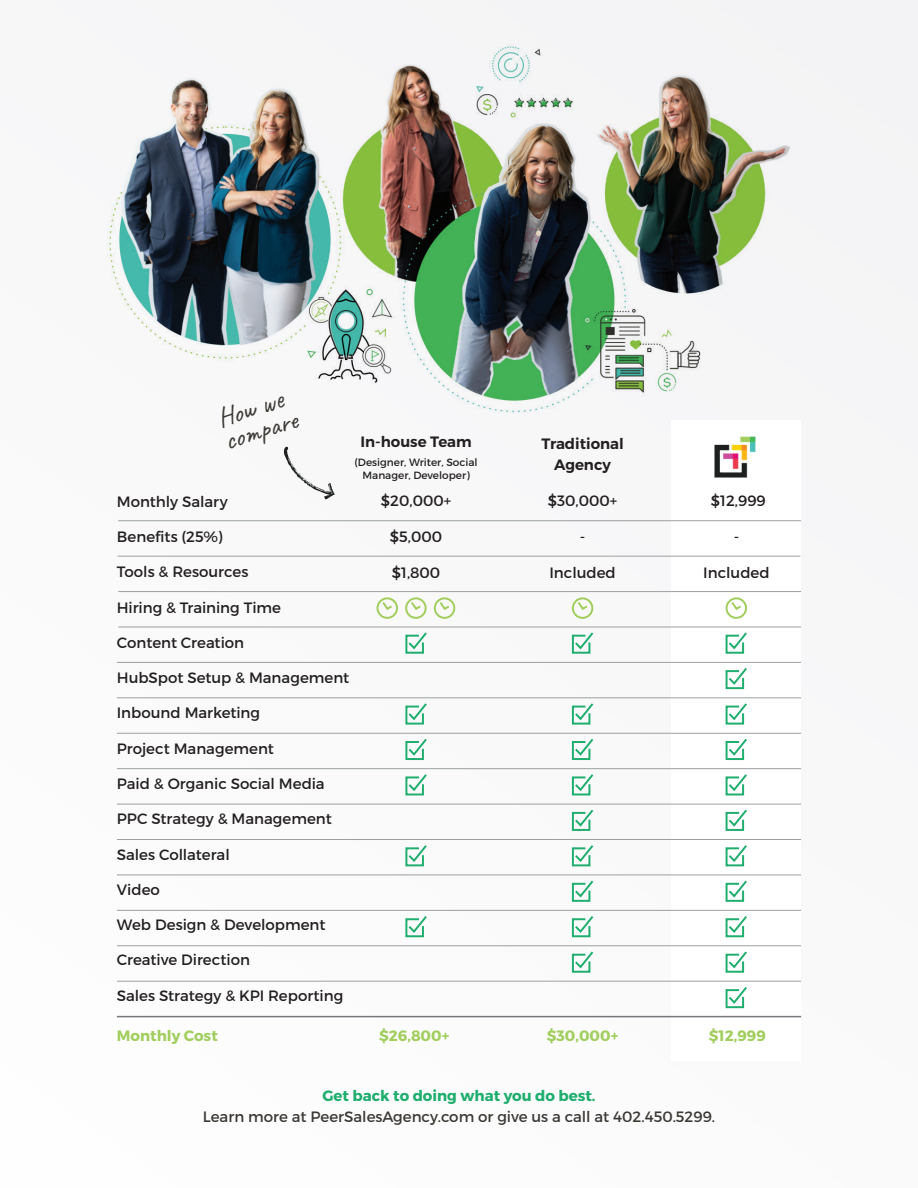
<style>
.page{position:relative;width:918px;height:1188px;background:#f3f3f5}
.page>*{position:absolute;margin:0;border:0;box-sizing:border-box;transform-origin:0 0}
.t1{font:27px/23.9px "Caveat";color:#3c3935}
.t2{font:15px "Montserrat";color:#231f20}
.t3{font:15px "Montserrat";color:#3c3935}
.t4{font:700 15px "Montserrat";color:#a1ce5e}
.t5{font:600 15px/21px "Montserrat";color:#231f20;text-align:center}
.t6{font:700 15px "Montserrat";color:#1fae6e}
.t7{font:10.5px/13.5px "Montserrat";color:#231f20;text-align:center}
</style>
<div class="page">
<img style="left:109px;top:43px;width:682px;height:370px">
<div style="left:672px;top:420px;width:129px;height:641px;background:#fff"></div>
<img style="left:714px;top:436px;width:42px;height:42px">
<svg style="left:725px;top:632px;width:22px;height:22px"></svg>
<svg style="left:725px;top:668px;width:22px;height:22px"></svg>
<svg style="left:725px;top:703px;width:22px;height:22px"></svg>
<svg style="left:725px;top:738px;width:22px;height:22px"></svg>
<svg style="left:725px;top:774px;width:22px;height:22px"></svg>
<svg style="left:725px;top:809px;width:22px;height:22px"></svg>
<svg style="left:725px;top:845px;width:22px;height:22px"></svg>
<svg style="left:725px;top:880px;width:22px;height:22px"></svg>
<svg style="left:725px;top:916px;width:22px;height:22px"></svg>
<svg style="left:725px;top:951px;width:22px;height:22px"></svg>
<svg style="left:725px;top:987px;width:22px;height:22px"></svg>
<svg style="left:571px;top:632px;width:23px;height:22px"></svg>
<svg style="left:571px;top:703px;width:23px;height:22px"></svg>
<svg style="left:571px;top:738px;width:23px;height:22px"></svg>
<svg style="left:571px;top:774px;width:23px;height:22px"></svg>
<svg style="left:571px;top:809px;width:23px;height:22px"></svg>
<svg style="left:571px;top:845px;width:23px;height:22px"></svg>
<svg style="left:571px;top:880px;width:23px;height:22px"></svg>
<svg style="left:571px;top:916px;width:23px;height:22px"></svg>
<svg style="left:571px;top:951px;width:23px;height:22px"></svg>
<svg style="left:405px;top:632px;width:22px;height:22px"></svg>
<svg style="left:405px;top:703px;width:22px;height:22px"></svg>
<svg style="left:405px;top:738px;width:22px;height:22px"></svg>
<svg style="left:405px;top:774px;width:22px;height:22px"></svg>
<svg style="left:405px;top:845px;width:22px;height:22px"></svg>
<svg style="left:405px;top:916px;width:22px;height:22px"></svg>
<svg style="left:283px;top:447px;width:52px;height:53px"></svg>
<hr style="left:118px;top:520px;width:683px;height:1px;background:#9da0a0">
<hr style="left:118px;top:591px;width:683px;height:1px;background:#9da0a0">
<hr style="left:118px;top:556px;width:682px;height:1px;background:#9da0a0">
<hr style="left:118px;top:627px;width:683px;height:1px;background:#9da0a0">
<hr style="left:117px;top:662px;width:684px;height:1px;background:#9da0a0">
<hr style="left:117px;top:698px;width:684px;height:1px;background:#9da0a0">
<hr style="left:117px;top:733px;width:684px;height:1px;background:#9da0a0">
<hr style="left:117px;top:768px;width:684px;height:1px;background:#9da0a0">
<hr style="left:117px;top:804px;width:684px;height:1px;background:#9da0a0">
<hr style="left:117px;top:839px;width:684px;height:1px;background:#9da0a0">
<hr style="left:117px;top:875px;width:684px;height:1px;background:#9da0a0">
<hr style="left:117px;top:910px;width:684px;height:1px;background:#9da0a0">
<hr style="left:117px;top:946px;width:684px;height:1px;background:#9da0a0">
<hr style="left:117px;top:981px;width:684px;height:1px;background:#9da0a0">
<hr style="left:117px;top:1016px;width:684px;height:1px;background:#75777b">
<div style="left:726px;top:597px;width:21px;height:22px;border:2px solid #a1ce5e;border-radius:50%"></div>
<svg style="left:729px;top:600px;width:14px;height:10px"></svg>
<div style="left:572px;top:597px;width:21px;height:22px;border:2px solid #a1ce5e;border-radius:50%"></div>
<svg style="left:576px;top:600px;width:14px;height:10px"></svg>
<div style="left:405px;top:597px;width:22px;height:22px;border:2px solid #a1ce5e;border-radius:50%"></div>
<svg style="left:409px;top:600px;width:14px;height:10px"></svg>
<div style="left:377px;top:597px;width:21px;height:22px;border:2px solid #a1ce5e;border-radius:50%"></div>
<svg style="left:380px;top:600px;width:14px;height:10px"></svg>
<div style="left:434px;top:597px;width:21px;height:22px;border:2px solid #a1ce5e;border-radius:50%"></div>
<svg style="left:438px;top:600px;width:14px;height:10px"></svg>
<h1 class="t1" style="left:214px;top:407px;width:77px;rotate:-17deg">How we compare</h1>
<p class="t5" style="left:360px;top:431px;width:113px">In-house Team</p>
<p class="t7" style="left:355px;top:455px;width:124px">(Designer, Writer, Social<br>Manager, Developer)</p>
<p class="t2" style="left:117px;top:492px;width:112px">Monthly Salary</p>
<p class="t2" style="left:117px;top:527px;width:107px">Benefits (25%)</p>
<p class="t2" style="left:117px;top:563px;width:133px">Tools &amp; Resources</p>
<p class="t2" style="left:117px;top:598px;width:166px">Hiring &amp; Training Time</p>
<p class="t2" style="left:117px;top:633px;width:129px">Content Creation</p>
<p class="t2" style="left:117px;top:669px;width:234px">HubSpot Setup &amp; Management</p>
<p class="t2" style="left:117px;top:704px;width:145px">Inbound Marketing</p>
<p class="t2" style="left:117px;top:739px;width:159px">Project Management</p>
<p class="t2" style="left:117px;top:774px;width:209px">Paid &amp; Organic Social Media</p>
<p class="t2" style="left:117px;top:810px;width:216px">PPC Strategy &amp; Management</p>
<p class="t2" style="left:117px;top:845px;width:114px">Sales Collateral</p>
<p class="t2" style="left:117px;top:880px;width:45px">Video</p>
<p class="t2" style="left:117px;top:916px;width:210px">Web Design &amp; Development</p>
<p class="t2" style="left:117px;top:951px;width:135px">Creative Direction</p>
<p class="t2" style="left:117px;top:986px;width:228px">Sales Strategy &amp; KPI Reporting</p>
<p class="t2" style="left:381px;top:492px;width:72px">$20,000+</p>
<p class="t2" style="left:390px;top:528px;width:54px">$5,000</p>
<p class="t2" style="left:392px;top:564px;width:50px">$1,800</p>
<p class="t5" style="left:541px;top:434px;width:84px">Traditional<br>Agency</p>
<p class="t2" style="left:548px;top:492px;width:71px">$30,000+</p>
<p class="t2" style="left:580px;top:528px;width:7px">-</p>
<p class="t2" style="left:549px;top:564px;width:68px">Included</p>
<p class="t2" style="left:711px;top:492px;width:56px">$12,999</p>
<p class="t2" style="left:734px;top:528px;width:7px">-</p>
<p class="t2" style="left:703px;top:564px;width:68px">Included</p>
<p class="t4" style="left:117px;top:1026px;width:102px">Monthly Cost</p>
<p class="t4" style="left:379px;top:1026px;width:72px">$26,800+</p>
<p class="t4" style="left:547px;top:1026px;width:73px">$30,000+</p>
<p class="t4" style="left:709px;top:1026px;width:58px">$12,999</p>
<p class="t6" style="left:322px;top:1086px;width:275px">Get back to doing what you do best.</p>
<p class="t3" style="left:203px;top:1107px;width:514px">Learn more at PeerSalesAgency.com or give us a call at 402.450.5299.</p>
</div>
